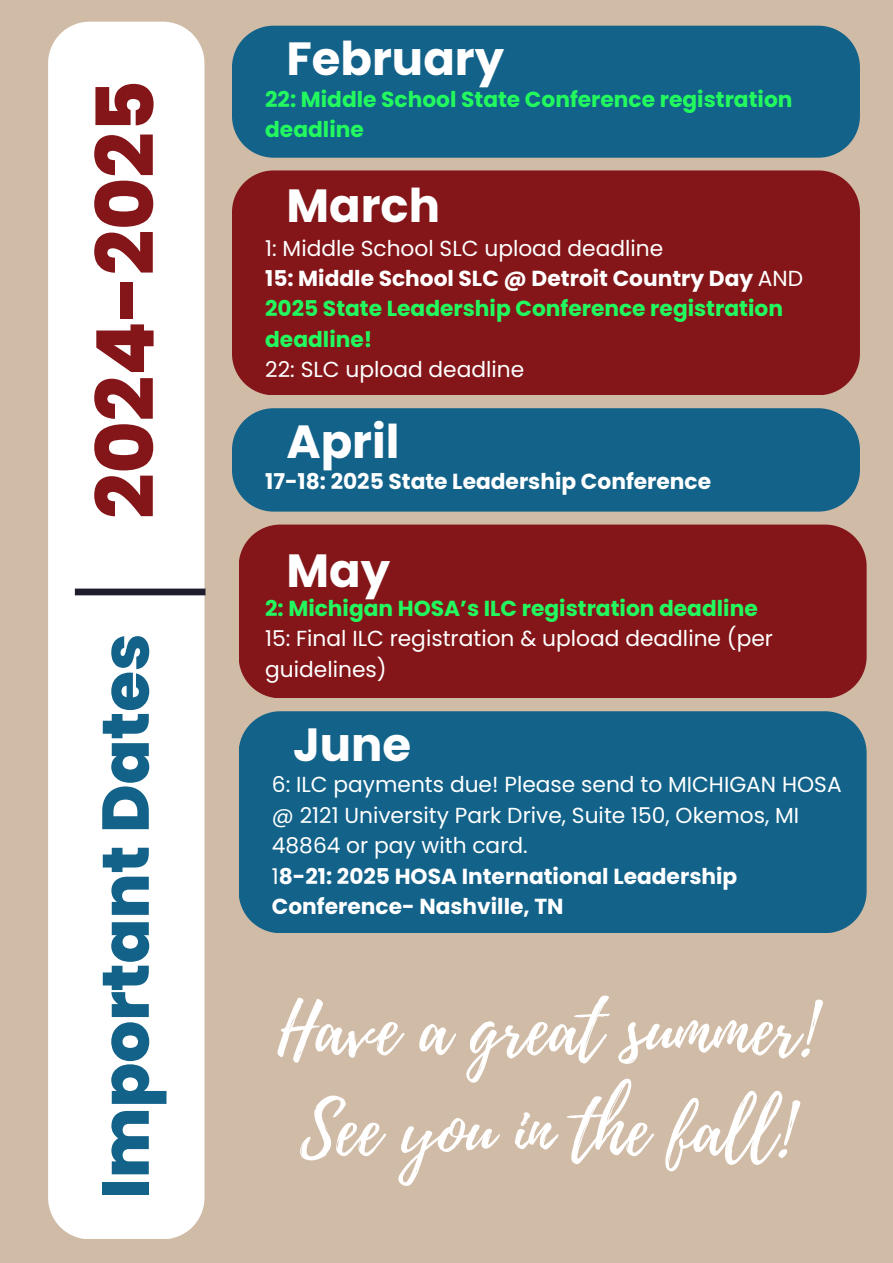
<style>
.page{position:relative;width:893px;height:1263px;background:#d0bba6}
.page>*{position:absolute;margin:0;border:0;box-sizing:border-box;transform-origin:0 0}
.t1{font:800 79.5px "Poppins";color:#841619}
.t2{font:72px/100.6px "Playlist Script";color:#fff;text-align:center}
.t3{font:800 66px "Poppins";color:#126289}
.t4{font:700 46.5px "Poppins";color:#fff}
.t5{font:21.75px/30.4px "Poppins";color:#fff}
.t6{font:700 21.75px/30.4px "Poppins";color:#22f95e}
.t7{font:700 21.75px/30.4px "Poppins";color:#fff}
.s1{color:#fff}
.s2{font-weight:400;color:#fff}
.s3{font-weight:400}
</style>
<div class="page">
<div style="left:48px;top:22px;width:156px;height:1217px;background:#fff"></div>
<div style="left:75px;top:589px;width:130px;height:6px;background:#1f1c2c"></div>
<div style="left:232px;top:26px;width:628px;height:132px;background:#126289"></div>
<div style="left:232px;top:170px;width:628px;height:225px;background:#841619"></div>
<div style="left:232px;top:408px;width:628px;height:104px;background:#126289"></div>
<div style="left:239px;top:524px;width:627px;height:174px;background:#841619"></div>
<div style="left:239px;top:711px;width:627px;height:222px;background:#126289"></div>
<h3 class="t1" style="left:70px;top:519px;width:440px;rotate:-90deg">2024-2025</h3>
<h1 class="t3" style="left:79px;top:1198px;width:566px;rotate:-90deg">Important Dates</h1>
<h4 class="t4" style="left:286px;top:26px;width:219px">February</h4>
<h5 class="t6" style="left:265px;top:84px;width:529px">22: Middle School State Conference registration deadline</h5>
<h4 class="t4" style="left:286px;top:173px;width:155px">March</h4>
<p class="t5" style="left:265px;top:233px;width:399px">1: Middle School SLC upload deadline</p>
<p class="t6" style="left:265px;top:263px;width:539px"><span class="s1">15: Middle School SLC @ Detroit Country Day</span> <span class="s2">AND<br></span>2025 State Leadership Conference registration deadline!</p>
<p class="t5" style="left:265px;top:354px;width:260px">22: SLC upload deadline</p>
<h4 class="t4" style="left:286px;top:409px;width:115px">April</h4>
<h5 class="t7" style="left:265px;top:467px;width:447px">17-18: 2025 State Leadership Conference</h5>
<h4 class="t4" style="left:286px;top:538px;width:105px">May</h4>
<p class="t6" style="left:265px;top:593px;width:494px">2: Michigan HOSA’s ILC registration deadline</p>
<p class="t5" style="left:265px;top:623px;width:509px">15: Final ILC registration &amp; upload deadline (per guidelines)</p>
<h4 class="t4" style="left:293px;top:712px;width:120px">June</h4>
<p class="t5" style="left:272px;top:770px;width:571px">6: ILC payments due! Please send to MICHIGAN HOSA @ 2121 University Park Drive, Suite 150, Okemos, MI<br>48864 or pay with card.</p>
<p class="t7" style="left:272px;top:861px;width:467px"><span class="s3">1</span>8-21: 2025 HOSA International Leadership<br>Conference- Nashville, TN</p>
<h2 class="t2" style="left:277px;top:981px;width:538px">Have a great summer!<br>See you in the fall!</h2>
</div>
